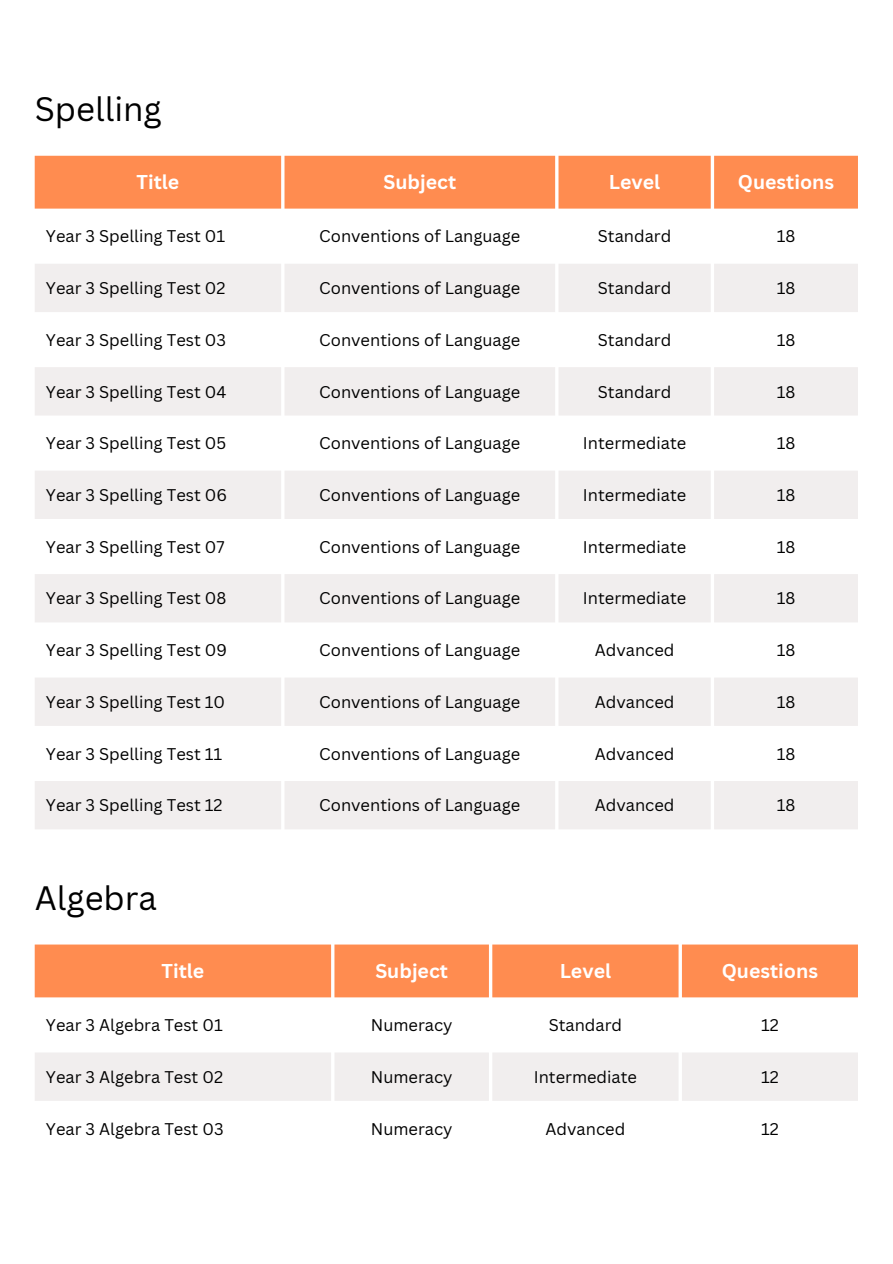
<style>
.page{position:relative;width:893px;height:1264px;background:#fff}
.page>*{position:absolute;margin:0;border:0;box-sizing:border-box;transform-origin:0 0}
.t1{font:33px "Canva Sans";color:#000}
.t2{font:700 19.5px "Canva Sans";color:#fff}
.t3{font:16.5px "Canva Sans";color:#000}
</style>
<div class="page">
<div style="left:35px;top:156px;width:822px;height:53px;background:#ff8c50"></div>
<svg style="left:35px;top:264px;width:822px;height:565px;fill:#f2efef"></svg>
<div style="left:35px;top:944px;width:822px;height:53px;background:#ff8c50"></div>
<svg style="left:35px;top:1100px;width:822px;height:1px"></svg>
<div style="left:35px;top:1053px;width:822px;height:47px;background:#f1eeee"></div>
<p class="t1" style="left:35px;top:86px;width:129px">Spelling</p>
<p class="t2" style="left:136px;top:169px;width:44px">Title</p>
<p class="t2" style="left:383px;top:169px;width:74px">Subject</p>
<p class="t2" style="left:609px;top:169px;width:53px">Level</p>
<p class="t2" style="left:737px;top:169px;width:98px">Questions</p>
<p class="t3" style="left:46px;top:225px;width:181px">Year 3 Spelling Test 01</p>
<p class="t3" style="left:319px;top:225px;width:202px">Conventions of Language</p>
<p class="t3" style="left:597px;top:225px;width:75px">Standard</p>
<p class="t3" style="left:776px;top:225px;width:20px">18</p>
<p class="t3" style="left:46px;top:276px;width:181px">Year 3 Spelling Test 02</p>
<p class="t3" style="left:319px;top:276px;width:202px">Conventions of Language</p>
<p class="t3" style="left:597px;top:276px;width:75px">Standard</p>
<p class="t3" style="left:776px;top:276px;width:20px">18</p>
<p class="t3" style="left:46px;top:328px;width:181px">Year 3 Spelling Test 03</p>
<p class="t3" style="left:319px;top:328px;width:202px">Conventions of Language</p>
<p class="t3" style="left:597px;top:328px;width:75px">Standard</p>
<p class="t3" style="left:776px;top:328px;width:20px">18</p>
<p class="t3" style="left:46px;top:380px;width:182px">Year 3 Spelling Test 04</p>
<p class="t3" style="left:319px;top:380px;width:202px">Conventions of Language</p>
<p class="t3" style="left:597px;top:380px;width:75px">Standard</p>
<p class="t3" style="left:776px;top:380px;width:20px">18</p>
<p class="t3" style="left:46px;top:431px;width:182px">Year 3 Spelling Test 05</p>
<p class="t3" style="left:319px;top:431px;width:202px">Conventions of Language</p>
<p class="t3" style="left:583px;top:431px;width:105px">Intermediate</p>
<p class="t3" style="left:776px;top:431px;width:20px">18</p>
<p class="t3" style="left:46px;top:483px;width:182px">Year 3 Spelling Test 06</p>
<p class="t3" style="left:319px;top:483px;width:202px">Conventions of Language</p>
<p class="t3" style="left:583px;top:483px;width:105px">Intermediate</p>
<p class="t3" style="left:776px;top:483px;width:20px">18</p>
<p class="t3" style="left:46px;top:535px;width:180px">Year 3 Spelling Test 07</p>
<p class="t3" style="left:319px;top:535px;width:202px">Conventions of Language</p>
<p class="t3" style="left:583px;top:535px;width:105px">Intermediate</p>
<p class="t3" style="left:776px;top:535px;width:20px">18</p>
<p class="t3" style="left:46px;top:587px;width:182px">Year 3 Spelling Test 08</p>
<p class="t3" style="left:319px;top:587px;width:202px">Conventions of Language</p>
<p class="t3" style="left:583px;top:587px;width:105px">Intermediate</p>
<p class="t3" style="left:776px;top:587px;width:20px">18</p>
<p class="t3" style="left:46px;top:638px;width:182px">Year 3 Spelling Test 09</p>
<p class="t3" style="left:319px;top:638px;width:202px">Conventions of Language</p>
<p class="t3" style="left:594px;top:638px;width:81px">Advanced</p>
<p class="t3" style="left:776px;top:638px;width:20px">18</p>
<p class="t3" style="left:46px;top:690px;width:181px">Year 3 Spelling Test 10</p>
<p class="t3" style="left:319px;top:690px;width:202px">Conventions of Language</p>
<p class="t3" style="left:594px;top:690px;width:81px">Advanced</p>
<p class="t3" style="left:776px;top:690px;width:20px">18</p>
<p class="t3" style="left:46px;top:742px;width:178px">Year 3 Spelling Test 11</p>
<p class="t3" style="left:319px;top:742px;width:202px">Conventions of Language</p>
<p class="t3" style="left:594px;top:742px;width:81px">Advanced</p>
<p class="t3" style="left:776px;top:742px;width:20px">18</p>
<p class="t3" style="left:46px;top:793px;width:178px">Year 3 Spelling Test 12</p>
<p class="t3" style="left:319px;top:793px;width:202px">Conventions of Language</p>
<p class="t3" style="left:594px;top:793px;width:81px">Advanced</p>
<p class="t3" style="left:776px;top:793px;width:20px">18</p>
<p class="t1" style="left:35px;top:874px;width:124px">Algebra</p>
<p class="t2" style="left:161px;top:957px;width:44px">Title</p>
<p class="t2" style="left:375px;top:957px;width:74px">Subject</p>
<p class="t2" style="left:559px;top:957px;width:53px">Level</p>
<p class="t2" style="left:721px;top:957px;width:98px">Questions</p>
<p class="t3" style="left:46px;top:1013px;width:178px">Year 3 Algebra Test 01</p>
<p class="t3" style="left:371px;top:1013px;width:83px">Numeracy</p>
<p class="t3" style="left:548px;top:1013px;width:75px">Standard</p>
<p class="t3" style="left:761px;top:1013px;width:19px">12</p>
<p class="t3" style="left:46px;top:1065px;width:178px">Year 3 Algebra Test 02</p>
<p class="t3" style="left:371px;top:1065px;width:83px">Numeracy</p>
<p class="t3" style="left:533px;top:1065px;width:105px">Intermediate</p>
<p class="t3" style="left:761px;top:1065px;width:19px">12</p>
<p class="t3" style="left:46px;top:1116px;width:179px">Year 3 Algebra Test 03</p>
<p class="t3" style="left:371px;top:1116px;width:83px">Numeracy</p>
<p class="t3" style="left:545px;top:1116px;width:81px">Advanced</p>
<p class="t3" style="left:761px;top:1116px;width:19px">12</p>
</div>
